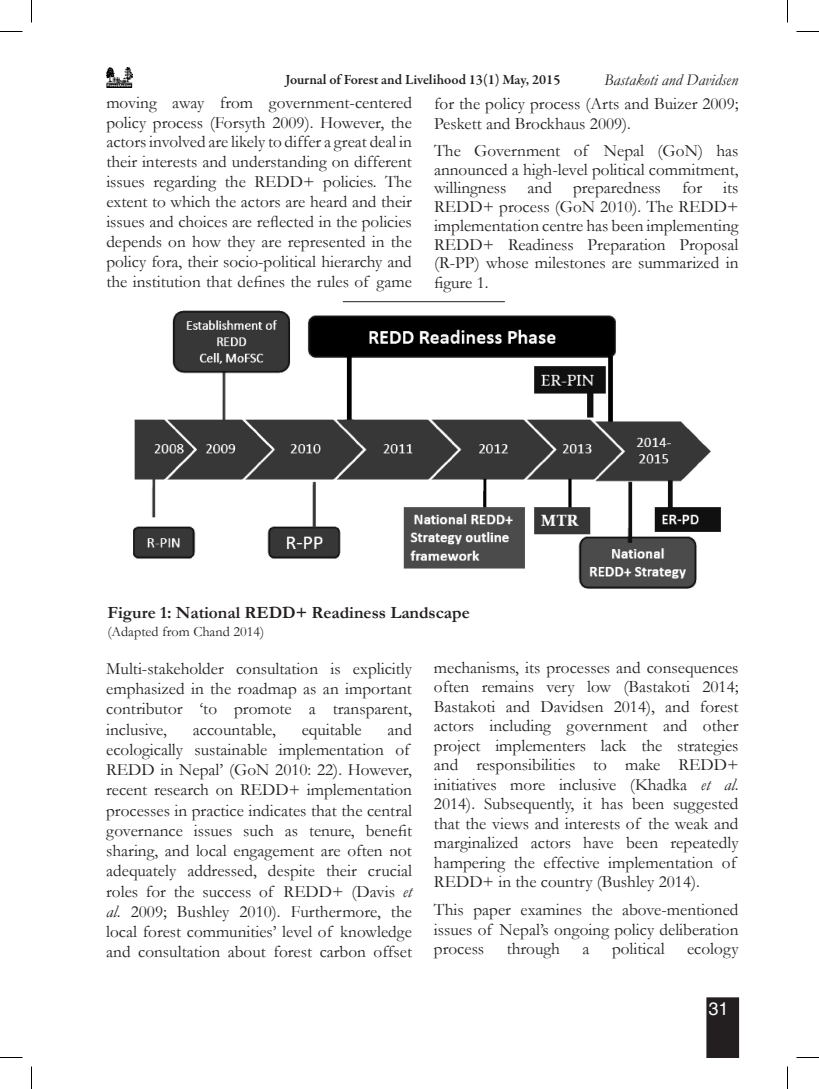
<style>
.page{position:relative;width:819px;height:1089px;background:#fff}
.page>*{position:absolute;margin:0;border:0;box-sizing:border-box;transform-origin:0 0}
.t1{font:18px "Helvetica";color:#fff}
.inside_matter{font:17.25px/20.2px "Garamond";color:#231f20;text-align:justify}
.inside_matter-2{font:700 17.25px "Garamond";color:#231f20}
.t2{font:italic 16.5px "Garamond";color:#231f20}
.t3{font:600 14.25px "Garamond Premr Pro";color:#231f20}
.References{font:14.25px "Garamond";color:#231f20}
.s1{font-style:italic}
</style>
<div class="page">
<div style="left:706px;top:997px;width:33px;height:61px;background:#231f20"></div>
<img style="left:107px;top:68px;width:25px;height:19px">
<img style="left:133px;top:301px;width:588px;height:288px">
<hr style="left:343px;top:301px;width:162px;height:1px;background:#231f20">
<svg style="left:0;top:31px;width:22px;height:1px"></svg>
<svg style="left:796px;top:31px;width:23px;height:1px"></svg>
<svg style="left:0;top:1057px;width:22px;height:1px"></svg>
<svg style="left:796px;top:1057px;width:23px;height:1px"></svg>
<svg style="left:31px;top:0;width:1px;height:22px"></svg>
<svg style="left:31px;top:1066px;width:1px;height:23px"></svg>
<svg style="left:787px;top:0;width:1px;height:22px"></svg>
<svg style="left:787px;top:1066px;width:1px;height:23px"></svg>
<p class="t3" style="left:285px;top:71px;width:277px">Journal of Forest and Livelihood 13(1) May, 2015</p>
<p class="t2" style="left:604px;top:69px;width:136px">Bastakoti and Davidsen</p>
<p class="inside_matter" style="left:106px;top:92px;width:307px">moving away from government-centered policy process (Forsyth 2009). However, the actors involved are likely to differ a great deal in their interests and understanding on different issues regarding the REDD+ policies. The extent to which the actors are heard and their issues and choices are reflected in the policies depends on how they are represented in the policy fora, their socio-political hierarchy and the institution that defines the rules of game</p>
<p class="inside_matter" style="left:434px;top:93px;width:306px;line-height:19.5px">for the policy process (Arts and Buizer 2009;<br>Peskett and Brockhaus 2009).</p>
<p class="inside_matter" style="left:434px;top:141px;width:306px;line-height:18.9px">The Government of Nepal (GoN) has announced a high-level political commitment, willingness and preparedness for its REDD+ process (GoN 2010). The REDD+ implementation centre has been implementing REDD+ Readiness Preparation Proposal (R-PP) whose milestones are summarized in figure 1.</p>
<p class="inside_matter-2" style="left:107px;top:601px;width:364px">Figure 1: National REDD+ Readiness Landscape</p>
<p class="References" style="left:107px;top:622px;width:158px">(Adapted from Chand 2014)</p>
<p class="inside_matter" style="left:106px;top:658px;width:307px">Multi-stakeholder consultation is explicitly emphasized in the roadmap as an important contributor ‘to promote a transparent, inclusive,</p>
<p class="inside_matter" style="left:434px;top:657px;width:306px;line-height:19.5px;text-align:left">mechanisms, its processes and consequences often remains very low (Bastakoti 2014; Bastakoti and Davidsen 2014), and forest actors including government and other project implementers lack the strategies and responsibilities to make REDD+ initiatives more inclusive (Khadka <span class="s1">et al</span>.<br>2014). Subsequently, it has been suggested that the views and interests of the weak and marginalized actors have been repeatedly hampering the effective implementation of REDD+ in the country (Bushley 2014).</p>
<p class="inside_matter" style="left:434px;top:900px;width:306px;line-height:19.6px">This paper examines the above-mentioned issues of Nepal’s ongoing policy deliberation process</p>
<p class="inside_matter" style="left:193px;top:719px;width:84px">accountable,</p>
<p class="inside_matter" style="left:302px;top:719px;width:62px">equitable</p>
<p class="inside_matter" style="left:106px;top:719px;width:307px;text-align:left;text-indent:281px">and ecologically sustainable implementation of REDD in Nepal’ (GoN 2010: 22). However, recent research on REDD+ implementation processes in practice indicates that the central governance issues such as tenure, benefit sharing, and local engagement are often not adequately addressed, despite their crucial roles for the success of REDD+ (Davis <span class="s1">et al</span>. 2009; Bushley 2010). Furthermore, the local forest communities’ level of knowledge and consultation about forest carbon offset</p>
<p class="inside_matter" style="left:507px;top:938px;width:55px">through</p>
<p class="inside_matter" style="left:583px;top:938px;width:9px">a</p>
<p class="inside_matter" style="left:612px;top:938px;width:54px">political</p>
<p class="inside_matter" style="left:687px;top:938px;width:53px">ecology</p>
<p class="t1" style="left:708px;top:999px;width:22px">31</p>
</div>
